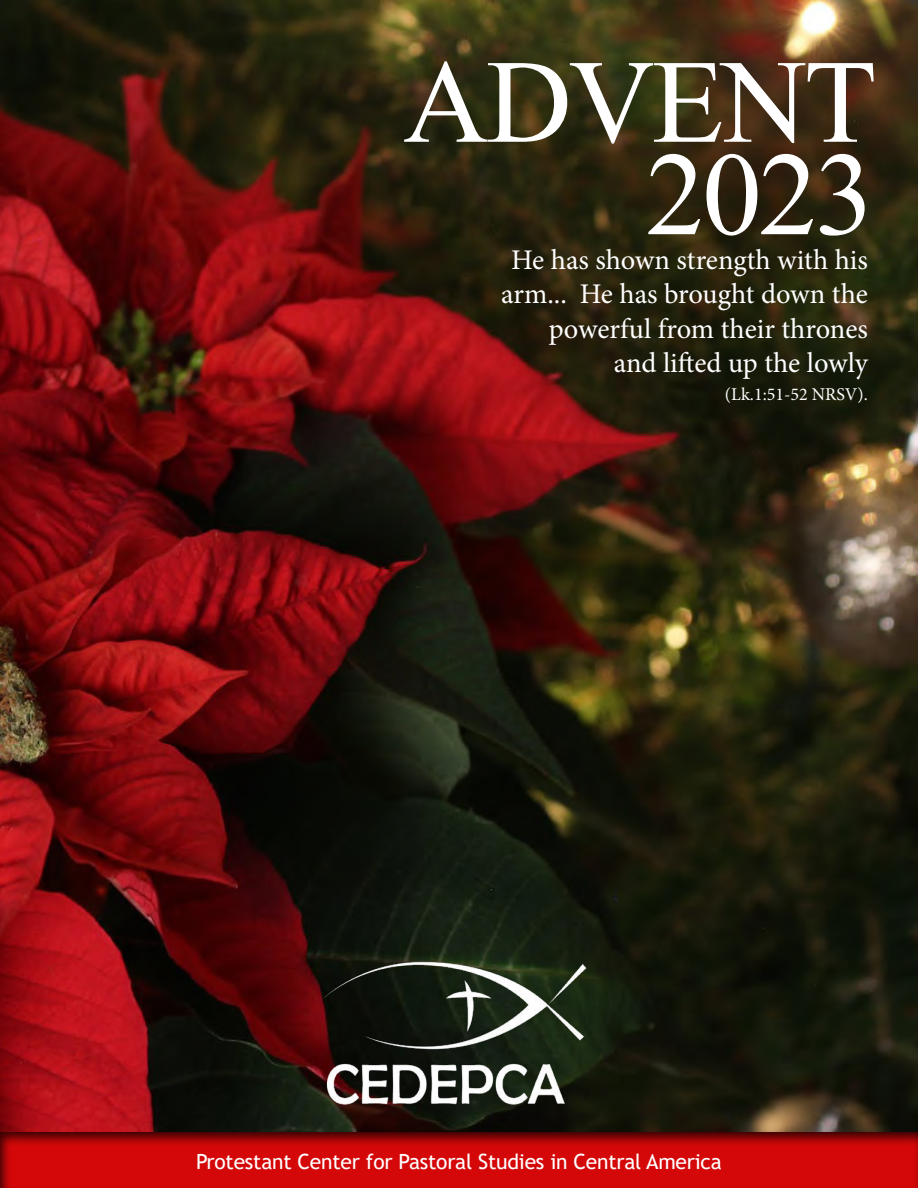
<style>
.page{position:relative;width:918px;height:1188px;background:#fff}
.page>*{position:absolute;margin:0;border:0;box-sizing:border-box;transform-origin:0 0}
.t1{font:118.8px/92.4px "Times New Roman";letter-spacing:-.025em;color:#fff;text-align:right}
.t2{font:28.5px/34.2px "Minion Pro";letter-spacing:-.005em;color:#fff;text-align:right}
.t3{font:21px "Trebuchet MS";letter-spacing:-.01em;color:#fff}
.t4{font:18px "Minion Pro";color:#fff}
</style>
<div class="page">
<img style="left:0;top:0;width:918px;height:1122px">
<div style="left:0;top:1122px;width:918px;height:66px;background:#000;opacity:.75"></div>
<img style="left:306px;top:954px;width:292px;height:158px">
<h1 class="t1" style="left:403px;top:52px;width:475px">ADVENT<br>2023</h1>
<p class="t2" style="left:501px;top:243px;width:368px">He has shown strength with his arm... He has brought down the powerful from their thrones and lifted up the lowly</p>
<p class="t4" style="left:725px;top:382px;width:145px">(Lk.1:51-52 NRSV).</p>
<p class="t3" style="left:196px;top:1148px;width:527px">Protestant Center for Pastoral Studies in Central America</p>
</div>
